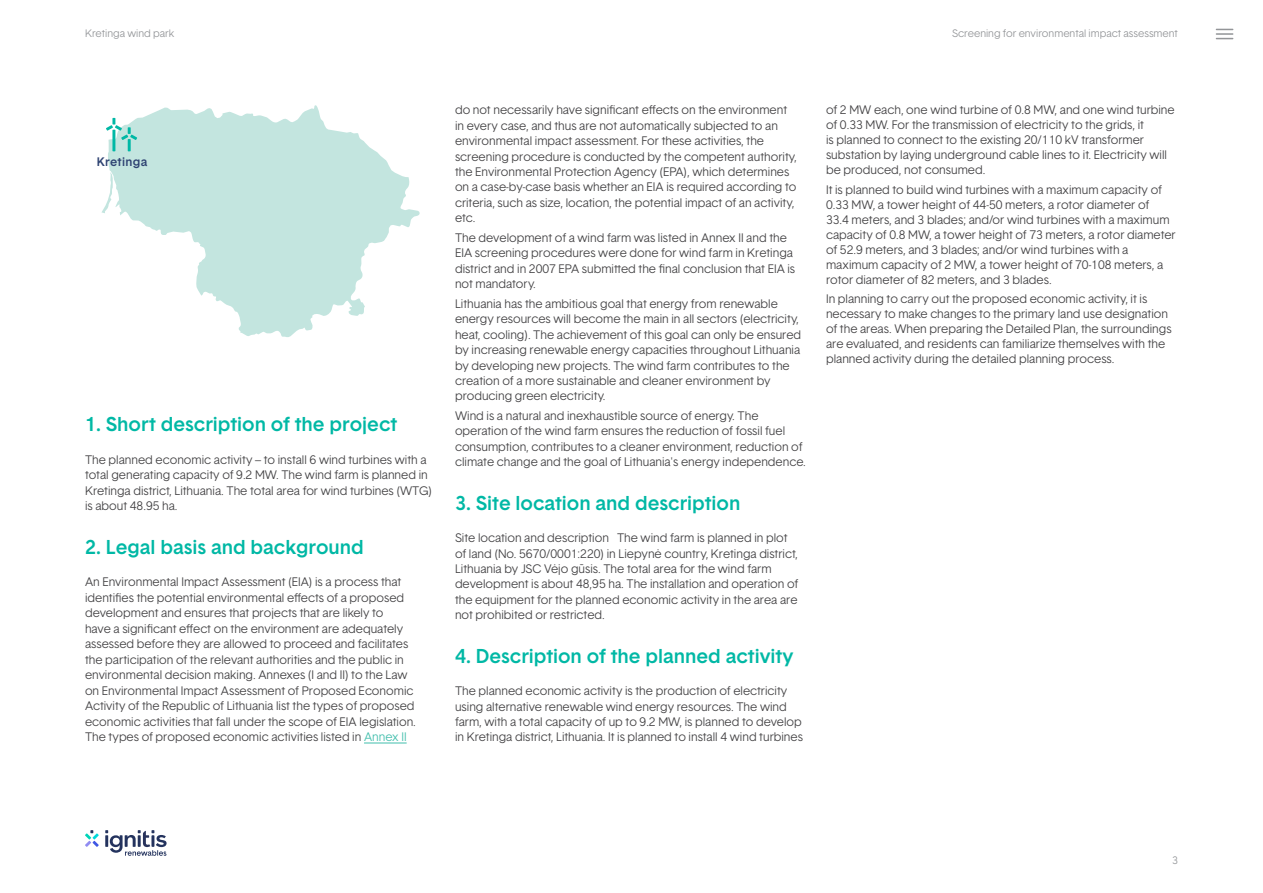
<style>
.page{position:relative;width:1263px;height:893px;background:#fff}
.page>*{position:absolute;margin:0;border:0;box-sizing:border-box;transform-origin:0 0}
.t1{font:500 19.5px "Basetica";color:#00b8a5}
.t2{font:300 12px/15.5px "Basetica";color:#414042}
.t3{font:500 12px "Basetica";letter-spacing:.025em;color:#2e4372}
.t4{font:300 10.5px "Basetica";color:#939598}
.s1{color:#41beac}
</style>
<div class="page">
<svg style="left:85px;top:830px;width:14px;height:17px"></svg>
<svg style="left:105px;top:830px;width:62px;height:26px"></svg>
<hr style="left:364px;top:743px;width:43px;height:1px;background:#41beac">
<svg style="left:1216px;top:29px;width:17px;height:10px"></svg>
<img style="left:108px;top:106px;width:257px;height:231px">
<svg style="left:106px;top:118px;width:31px;height:33px"></svg>
<p class="t4" style="left:85px;top:26px;width:91px">Kretinga wind park</p>
<p class="t4" style="left:952px;top:26px;width:227px">Screening for environmental impact assessment</p>
<p class="t3" style="left:97px;top:153px;width:52px">Kretinga</p>
<h1 class="t1" style="left:85px;top:411px;width:314px">1. Short description of the project</h1>
<p class="t2" style="left:85px;top:452px;width:349px">The planned economic activity – to install 6 wind turbines with a total generating capacity of 9.2 MW. The wind farm is planned in Kretinga district, Lithuania. The total area for wind turbines (WTG) is about 48.95 ha.</p>
<h1 class="t1" style="left:85px;top:534px;width:280px">2. Legal basis and background</h1>
<p class="t2" style="left:85px;top:574px;width:332px">An Environmental Impact Assessment (EIA) is a process that identifies the potential environmental effects of a proposed development and ensures that projects that are likely to<br>have a significant effect on the environment are adequately assessed before they are allowed to proceed and facilitates the participation of the relevant authorities and the public in environmental decision making. Annexes (I and II) to the Law on Environmental Impact Assessment of Proposed Economic Activity of the Republic of Lithuania list the types of proposed economic activities that fall under the scope of EIA legislation.<br>The types of proposed economic activities listed in <span class="s1">Annex II</span></p>
<p class="t2" style="left:455px;top:102px;width:343px">do not necessarily have significant effects on the environment in every case, and thus are not automatically subjected to an environmental impact assessment. For these activities, the screening procedure is conducted by the competent authority, the Environmental Protection Agency (EPA), which determines on a case-by-case basis whether an EIA is required according to criteria, such as size, location, the potential impact of an activity, etc.</p>
<p class="t2" style="left:455px;top:230px;width:342px">The development of a wind farm was listed in Annex II and the EIA screening procedures were done for wind farm in Kretinga district and in 2007 EPA submitted the final conclusion that EIA is not mandatory.</p>
<p class="t2" style="left:455px;top:296px;width:348px">Lithuania has the ambitious goal that energy from renewable energy resources will become the main in all sectors (electricity, heat, cooling). The achievement of this goal can only be ensured by increasing renewable energy capacities throughout Lithuania by developing new projects. The wind farm contributes to the creation of a more sustainable and cleaner environment by producing green electricity.</p>
<p class="t2" style="left:455px;top:408px;width:352px">Wind is a natural and inexhaustible source of energy. The operation of the wind farm ensures the reduction of fossil fuel consumption, contributes to a cleaner environment, reduction of climate change and the goal of Lithuania's energy independence.</p>
<h1 class="t1" style="left:455px;top:490px;width:287px">3. Site location and description</h1>
<p class="t2" style="left:455px;top:530px;width:345px">Site location and description The wind farm is planned in plot of land (No. 5670/0001:220) in Liepynė country, Kretinga district, Lithuania by JSC Vėjo gūsis. The total area for the wind farm development is about 48,95 ha. The installation and operation of the equipment for the planned economic activity in the area are not prohibited or restricted.</p>
<h1 class="t1" style="left:455px;top:643px;width:340px">4. Description of the planned activity</h1>
<p class="t2" style="left:455px;top:683px;width:349px">The planned economic activity is the production of electricity using alternative renewable wind energy resources. The wind farm, with a total capacity of up to 9.2 MW, is planned to develop in Kretinga district, Lithuania. It is planned to install 4 wind turbines</p>
<p class="t2" style="left:826px;top:102px;width:350px;line-height:15px">of 2 MW each, one wind turbine of 0.8 MW, and one wind turbine of 0.33 MW. For the transmission of electricity to the grids, it<br>is planned to connect to the existing 20/110 kV transformer substation by laying underground cable lines to it. Electricity will be produced, not consumed.</p>
<p class="t2" style="left:826px;top:182px;width:351px;line-height:15px">It is planned to build wind turbines with a maximum capacity of 0.33 MW, a tower height of 44-50 meters, a rotor diameter of<br>33.4 meters, and 3 blades; and/or wind turbines with a maximum capacity of 0.8 MW, a tower height of 73 meters, a rotor diameter of 52.9 meters, and 3 blades; and/or wind turbines with a maximum capacity of 2 MW, a tower height of 70-108 meters, a rotor diameter of 82 meters, and 3 blades.</p>
<p class="t2" style="left:826px;top:291px;width:347px;line-height:15px">In planning to carry out the proposed economic activity, it is necessary to make changes to the primary land use designation of the areas. When preparing the Detailed Plan, the surroundings are evaluated, and residents can familiarize themselves with the planned activity during the detailed planning process.</p>
<p class="t4" style="left:1172px;top:853px;width:7px">3</p>
</div>
